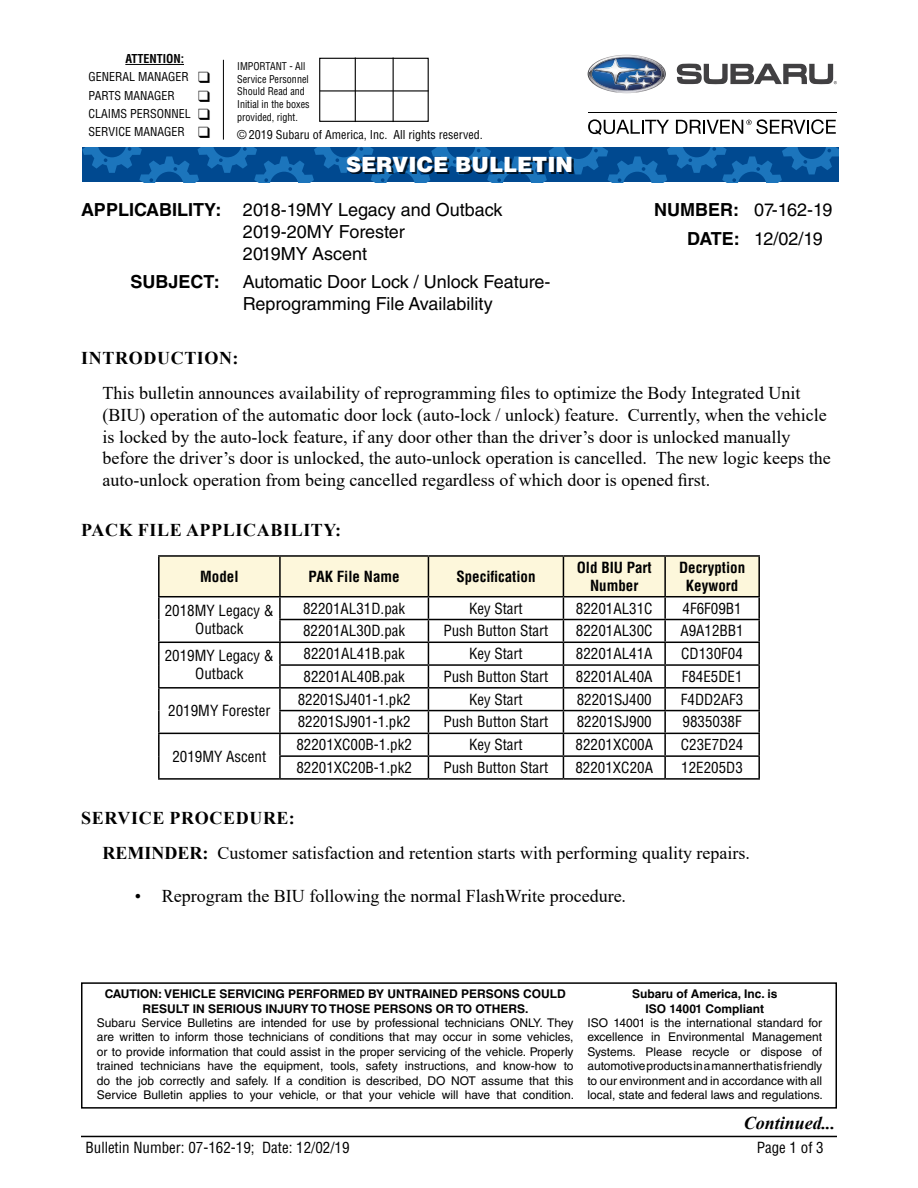
<style>
.page{position:relative;width:918px;height:1188px;background:#fff}
.page>*{position:absolute;margin:0;border:0;box-sizing:border-box;transform-origin:0 0}
.t1{font:900 21px "Helvetica LT Std";color:#fff}
.t2{font:18px/21.6px "Times New Roman";color:#000}
.t3{font:18px/21.6px "Helvetica LT Std";color:#000}
.t4{font:700 18px "Times New Roman";letter-spacing:.035em;color:#000}
.t5{font:18px/28.3px "Helvetica LT Std";letter-spacing:-.04em;color:#000}
.t6{font:italic 700 18px "Times New Roman";color:#000}
.t7{font:700 18px "Helvetica LT Std";color:#000}
.t8{font:condensed 15px/18px "Helvetica LT Std";color:#000;text-align:center}
.t9{font:700 condensed 15px/18px "Helvetica LT Std";color:#000;text-align:center}
.t10{font:12px/14.4px "Helvetica LT Std";color:#000;text-align:justify}
.t11{font:700 12px/14.4px "Helvetica LT Std";color:#000;text-align:center}
.t12{font:condensed 12px/18.1px "Helvetica LT Std";color:#000}
.t13{font:condensed 10.5px/12.6px "Helvetica LT Std";color:#000;scale:.96 1}
.s1{font-weight:700}
</style>
<div class="page">
<hr style="left:81px;top:1136px;width:756px;height:1px;background:#000">
<div style="left:81px;top:982px;width:756px;height:127px;border:2px solid #000"></div>
<hr style="left:158px;top:555px;width:122px;height:2px;background:#000">
<hr style="left:158px;top:557px;width:2px;height:39px;background:#000">
<hr style="left:280px;top:555px;width:148px;height:2px;background:#000">
<hr style="left:428px;top:555px;width:135px;height:2px;background:#000">
<hr style="left:563px;top:555px;width:102px;height:2px;background:#000">
<hr style="left:665px;top:555px;width:95px;height:2px;background:#000">
<hr style="left:758px;top:557px;width:2px;height:39px;background:#000">
<hr style="left:158px;top:596px;width:122px;height:1px;background:#000">
<hr style="left:158px;top:597px;width:2px;height:23px;background:#000">
<hr style="left:665px;top:596px;width:95px;height:1px;background:#000">
<hr style="left:758px;top:597px;width:2px;height:22px;background:#000">
<hr style="left:158px;top:620px;width:2px;height:22px;background:#000">
<hr style="left:665px;top:619px;width:95px;height:1px;background:#000">
<hr style="left:758px;top:620px;width:2px;height:22px;background:#000">
<hr style="left:158px;top:642px;width:122px;height:1px;background:#000">
<hr style="left:158px;top:643px;width:2px;height:22px;background:#000">
<hr style="left:665px;top:642px;width:95px;height:1px;background:#000">
<hr style="left:758px;top:643px;width:2px;height:21px;background:#000">
<hr style="left:158px;top:665px;width:2px;height:22px;background:#000">
<hr style="left:665px;top:664px;width:95px;height:2px;background:#000">
<hr style="left:758px;top:666px;width:2px;height:21px;background:#000">
<hr style="left:158px;top:687px;width:122px;height:2px;background:#000">
<hr style="left:158px;top:689px;width:2px;height:22px;background:#000">
<hr style="left:665px;top:687px;width:95px;height:2px;background:#000">
<hr style="left:758px;top:689px;width:2px;height:21px;background:#000">
<hr style="left:158px;top:711px;width:2px;height:22px;background:#000">
<hr style="left:665px;top:710px;width:95px;height:1px;background:#000">
<hr style="left:758px;top:711px;width:2px;height:22px;background:#000">
<hr style="left:158px;top:733px;width:122px;height:1px;background:#000">
<hr style="left:158px;top:734px;width:2px;height:22px;background:#000">
<hr style="left:665px;top:733px;width:95px;height:1px;background:#000">
<hr style="left:758px;top:734px;width:2px;height:21px;background:#000">
<hr style="left:158px;top:756px;width:2px;height:22px;background:#000">
<svg style="left:159px;top:556px;width:600px;height:222px"></svg>
<hr style="left:665px;top:755px;width:95px;height:2px;background:#000">
<hr style="left:664px;top:757px;width:2px;height:21px;background:#000">
<hr style="left:758px;top:757px;width:2px;height:21px;background:#000">
<hr style="left:158px;top:778px;width:122px;height:2px;background:#000">
<hr style="left:280px;top:778px;width:148px;height:2px;background:#000">
<hr style="left:428px;top:778px;width:135px;height:2px;background:#000">
<hr style="left:563px;top:778px;width:102px;height:2px;background:#000">
<hr style="left:665px;top:778px;width:95px;height:2px;background:#000">
<svg style="left:82px;top:147px;width:757px;height:35px;background:#09579e"></svg>
<div style="left:348px;top:158px;width:225px;height:16px;background:#000;opacity:.75"></div>
<div style="left:319px;top:58px;width:110px;height:64px;border:1px solid #000"></div>
<hr style="left:355px;top:58px;width:1px;height:64px;background:#000">
<hr style="left:393px;top:58px;width:1px;height:64px;background:#000">
<hr style="left:320px;top:90px;width:109px;height:2px;background:#000">
<hr style="left:125px;top:64px;width:59px;height:1px;background:#000">
<hr style="left:223px;top:60px;width:1px;height:80px;background:#000">
<svg style="left:588px;top:55px;width:78px;height:38px"></svg>
<svg style="left:677px;top:64px;width:160px;height:20px"></svg>
<hr style="left:588px;top:112px;width:249px;height:1px;background:#000">
<svg style="left:588px;top:119px;width:81px;height:16px"></svg>
<svg style="left:676px;top:119px;width:160px;height:15px"></svg>
<p class="t12" style="left:89px;top:50px;width:123px;text-indent:37px"><span class="s1">ATTENTION:<br></span>GENERAL MANAGER ❑<br>PARTS MANAGER</p>
<p class="t12" style="left:89px;top:104px;width:123px">CLAIMS PERSONNEL ❑<br>SERVICE MANAGER ❑</p>
<p class="t13" style="left:237px;top:60px;width:77px">IMPORTANT - All<br>Service Personnel<br>Should Read and<br>Initial in the boxes provided, right.</p>
<p class="t12" style="left:237px;top:126px;width:247px">© 2019 Subaru of America, Inc. All rights reserved.</p>
<h1 class="t1" style="left:346px;top:151px;width:229px">SERVICE BULLETIN</h1>
<h2 class="t3" style="left:243px;top:199px;width:261px;text-indent:-162px"><span class="s1">APPLICABILITY:</span> 2018-19MY Legacy and Outback<br>2019-20MY Forester<br>2019MY Ascent</h2>
<h2 class="t7" style="left:130px;top:271px;width:91px">SUBJECT:</h2>
<h2 class="t3" style="left:243px;top:271px;width:309px">Automatic Door Lock / Unlock Feature-<br>Reprogramming File Availability</h2>
<h2 class="t5" style="left:687px;top:196px;width:147px;text-indent:-33px"><span class="s1">NUMBER:</span> 07-162-19<br><span class="s1">DATE:</span> 12/02/19</h2>
<h2 class="t4" style="left:81px;top:345px;width:159px">INTRODUCTION:</h2>
<p class="t2" style="left:103px;top:382px;width:730px">This bulletin announces availability of reprogramming files to optimize the Body Integrated Unit (BIU) operation of the automatic door lock (auto-lock / unlock) feature. Currently, when the vehicle is locked by the auto-lock feature, if any door other than the driver’s door is unlocked manually before the driver’s door is unlocked, the auto-unlock operation is cancelled. The new logic keeps the auto-unlock operation from being cancelled regardless of which door is opened first.</p>
<h2 class="t4" style="left:81px;top:517px;width:261px">PACK FILE APPLICABILITY:</h2>
<p class="t9" style="left:200px;top:567px;width:40px">Model</p>
<p class="t9" style="left:309px;top:567px;width:93px">PAK File Name</p>
<p class="t9" style="left:456px;top:567px;width:81px">Specification</p>
<p class="t9" style="left:577px;top:558px;width:77px">Old BIU Part<br>Number</p>
<p class="t9" style="left:679px;top:558px;width:68px">Decryption<br>Keyword</p>
<p class="t8" style="left:165px;top:601px;width:111px">2018MY Legacy &amp;<br>Outback</p>
<p class="t8" style="left:303px;top:599px;width:104px">82201AL31D.pak</p>
<p class="t8" style="left:469px;top:599px;width:55px">Key Start</p>
<p class="t8" style="left:576px;top:599px;width:78px">82201AL31C</p>
<p class="t8" style="left:683px;top:599px;width:61px">4F6F09B1</p>
<p class="t8" style="left:303px;top:622px;width:104px">82201AL30D.pak</p>
<p class="t8" style="left:443px;top:622px;width:107px">Push Button Start</p>
<p class="t8" style="left:576px;top:622px;width:78px">82201AL30C</p>
<p class="t8" style="left:680px;top:622px;width:65px">A9A12BB1</p>
<p class="t8" style="left:165px;top:647px;width:111px">2019MY Legacy &amp;<br>Outback</p>
<p class="t8" style="left:304px;top:645px;width:103px">82201AL41B.pak</p>
<p class="t8" style="left:469px;top:645px;width:55px">Key Start</p>
<p class="t8" style="left:576px;top:645px;width:78px">82201AL41A</p>
<p class="t8" style="left:681px;top:645px;width:63px">CD130F04</p>
<p class="t8" style="left:304px;top:667px;width:103px">82201AL40B.pak</p>
<p class="t8" style="left:443px;top:667px;width:107px">Push Button Start</p>
<p class="t8" style="left:576px;top:667px;width:78px">82201AL40A</p>
<p class="t8" style="left:682px;top:667px;width:62px">F84E5DE1</p>
<p class="t8" style="left:168px;top:701px;width:104px">2019MY Forester</p>
<p class="t8" style="left:298px;top:690px;width:114px">82201SJ401-1.pk2</p>
<p class="t8" style="left:469px;top:690px;width:55px">Key Start</p>
<p class="t8" style="left:577px;top:690px;width:76px">82201SJ400</p>
<p class="t8" style="left:681px;top:690px;width:64px">F4DD2AF3</p>
<p class="t8" style="left:298px;top:713px;width:114px">82201SJ901-1.pk2</p>
<p class="t8" style="left:443px;top:713px;width:107px">Push Button Start</p>
<p class="t8" style="left:577px;top:713px;width:76px">82201SJ900</p>
<p class="t8" style="left:683px;top:713px;width:61px">9835038F</p>
<p class="t8" style="left:296px;top:736px;width:117px">82201XC00B-1.pk2</p>
<p class="t8" style="left:469px;top:736px;width:55px">Key Start</p>
<p class="t8" style="left:576px;top:736px;width:79px">82201XC00A</p>
<p class="t8" style="left:681px;top:736px;width:64px">C23E7D24</p>
<p class="t8" style="left:296px;top:758px;width:117px">82201XC20B-1.pk2</p>
<p class="t8" style="left:443px;top:758px;width:107px">Push Button Start</p>
<p class="t8" style="left:575px;top:758px;width:79px">82201XC20A</p>
<p class="t8" style="left:681px;top:758px;width:63px">12E205D3</p>
<h2 class="t2" style="left:103px;top:799px;width:649px;line-height:35.1px;text-indent:-21px"><span class="s1">SERVICE PROCEDURE:<br>REMINDER:</span> Customer satisfaction and retention starts with performing quality repairs.</h2>
<h2 class="t2" style="left:135px;top:885px;width:493px">• Reprogram the BIU following the normal FlashWrite procedure.</h2>
<p class="t8" style="left:172px;top:747px;width:95px">2019MY Ascent</p>
<p class="t11" style="left:105px;top:987px;width:463px">CAUTION: VEHICLE SERVICING PERFORMED BY UNTRAINED PERSONS COULD<br>RESULT IN SERIOUS INJURY TO THOSE PERSONS OR TO OTHERS.</p>
<p class="t10" style="left:97px;top:1016px;width:479px">Subaru Service Bulletins are intended for use by professional technicians ONLY. They are written to inform those technicians of conditions that may occur in some vehicles, or to provide information that could assist in the proper servicing of the vehicle. Properly trained technicians have the equipment, tools, safety instructions, and know-how to do the job correctly and safely. If a condition is described, DO NOT assume that this Service Bulletin applies to your vehicle, or that your vehicle will have that condition.</p>
<p class="t11" style="left:632px;top:987px;width:147px">Subaru of America, Inc. is<br>ISO 14001 Compliant</p>
<p class="t10" style="left:588px;top:1016px;width:237px">ISO 14001 is the international standard for excellence in Environmental Management Systems. Please recycle or dispose of automotive products in a manner that is friendly to our environment and in accordance with all local, state and federal laws and regulations.</p>
<h2 class="t6" style="left:744px;top:1111px;width:93px">Continued...</h2>
<p class="t8" style="left:86px;top:1138px;width:266px">Bulletin Number: 07-162-19; Date: 12/02/19</p>
<p class="t8" style="left:757px;top:1138px;width:69px">Page 1 of 3</p>
</div>
